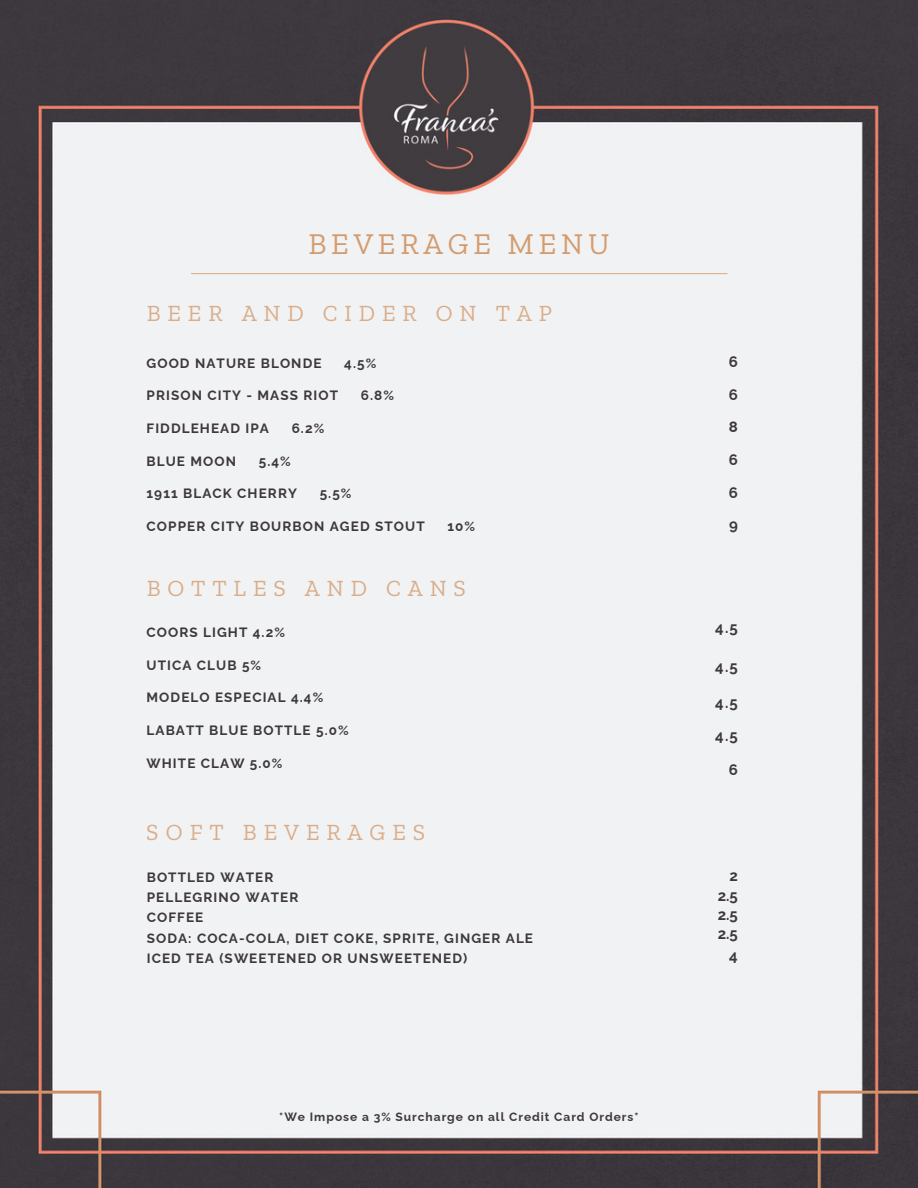
<style>
.page{position:relative;width:918px;height:1188px;background:#fff}
.page>*{position:absolute;margin:0;border:0;box-sizing:border-box;transform-origin:0 0}
.t1{font:30px "Zilla Slab";letter-spacing:.16em;color:#d49c6e}
.t2{font:23.1px "Zilla Slab";letter-spacing:.3em;color:#d49c6e}
.t3{font:700 15px/32.7px "Raleway";color:#3d383d;text-align:justify}
.t4{font:700 13.5px/20.2px "Raleway";letter-spacing:.08em;color:#3d383d}
.t5{font:700 12px "Raleway";letter-spacing:.08em;color:#3d383d}
</style>
<div class="page">
<img style="left:0;top:0;width:918px;height:1188px">
<hr style="left:192px;top:273px;width:535px;height:1px;background:#d49c6e">
<h1 class="t1" style="left:308px;top:225px;width:303px">BEVERAGE MENU</h1>
<h2 class="t2" style="left:147px;top:299px;width:407px">BEER AND CIDER ON TAP</h2>
<h2 class="t4" style="left:147px;top:353px;width:177px">GOOD NATURE BLONDE</h2>
<h2 class="t4" style="left:344px;top:353px;width:34px">4.5%</h2>
<h2 class="t4" style="left:147px;top:386px;width:193px">PRISON CITY - MASS RIOT</h2>
<h2 class="t4" style="left:361px;top:386px;width:35px">6.8%</h2>
<h2 class="t4" style="left:147px;top:418px;width:124px">FIDDLEHEAD IPA</h2>
<h2 class="t4" style="left:292px;top:418px;width:34px">6.2%</h2>
<h2 class="t4" style="left:147px;top:451px;width:91px">BLUE MOON</h2>
<h2 class="t4" style="left:259px;top:451px;width:34px">5.4%</h2>
<h2 class="t4" style="left:147px;top:483px;width:152px">1911 BLACK CHERRY</h2>
<h2 class="t4" style="left:320px;top:483px;width:33px">5.5%</h2>
<h2 class="t4" style="left:147px;top:516px;width:280px">COPPER CITY BOURBON AGED STOUT</h2>
<h2 class="t4" style="left:447px;top:516px;width:29px">10%</h2>
<h2 class="t2" style="left:147px;top:575px;width:321px">BOTTLES AND CANS</h2>
<p class="t4" style="left:147px;top:622px;width:140px">COORS LIGHT 4.2%</p>
<p class="t4" style="left:147px;top:655px;width:116px">UTICA CLUB 5%</p>
<p class="t4" style="left:147px;top:687px;width:178px">MODELO ESPECIAL 4.4%</p>
<p class="t4" style="left:147px;top:720px;width:204px">LABATT BLUE BOTTLE 5.0%</p>
<p class="t4" style="left:147px;top:753px;width:138px">WHITE CLAW 5.0%</p>
<h2 class="t2" style="left:147px;top:818px;width:280px">SOFT BEVERAGES</h2>
<h3 class="t4" style="left:147px;top:867px;width:388px">BOTTLED WATER<br>PELLEGRINO WATER<br>COFFEE<br>SODA: COCA-COLA, DIET COKE, SPRITE, GINGER ALE<br>ICED TEA (SWEETENED OR UNSWEETENED)</h3>
<h4 class="t5" style="left:279px;top:1110px;width:361px">*We Impose a 3% Surcharge on all Credit Card Orders*</h4>
<h4 class="t3" style="left:729px;top:345px;width:11px">6<br>6<br>8<br>6<br>6<br>9</h4>
<h3 class="t3" style="left:715px;top:611px;width:24px">4.5</h3>
<h4 class="t3" style="left:715px;top:650px;width:24px">4.5</h4>
<h4 class="t3" style="left:715px;top:686px;width:24px">4.5</h4>
<h4 class="t3" style="left:715px;top:720px;width:24px">4.5</h4>
<h4 class="t3" style="left:729px;top:753px;width:11px">6</h4>
<h2 class="t3" style="left:718px;top:867px;width:22px;line-height:19.2px;text-indent:12px">2<br>2.5<br>2.5<br>2.5</h2>
<h2 class="t3" style="left:729px;top:940px;width:10px">4</h2>
</div>
